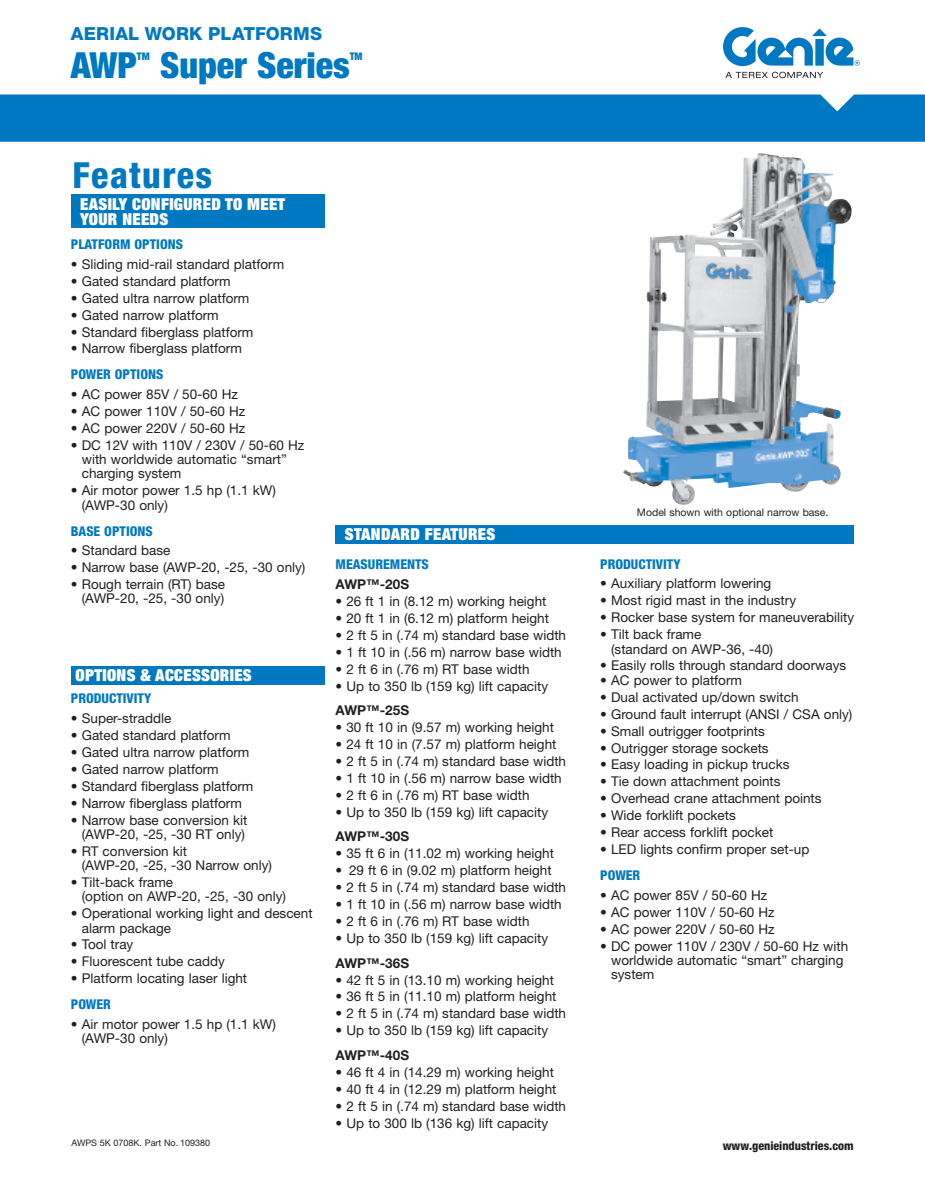
<style>
.page{position:relative;width:925px;height:1188px;background:#fff}
.page>*{position:absolute;margin:0;border:0;box-sizing:border-box;transform-origin:0 0}
.t1{font:900 condensed 36px "Helvetica Neue LT Std";color:#0079c2}
.t2{font:800 condensed 36px "Helvetica Neue LT Std";letter-spacing:.04em;color:#0079c2}
.t3{font:800 18px "Helvetica Neue LT Std";letter-spacing:.01em;color:#0079c2}
.t4{font:900 condensed 16.5px/15px "Helvetica Neue LT Std";letter-spacing:.02em;color:#fff}
.t5{font:13.5px/14.2px "Helvetica Neue LT Std";color:#231f20}
.t6{font:800 condensed 13.5px "Helvetica Neue LT Std";color:#0079c2}
.t7{font:700 13.5px "Helvetica Neue LT Std";color:#231f20}
.t8{font:800 condensed 12px "Helvetica Neue LT Std";color:#231f20}
.t9{font:10.5px "Helvetica Neue LT Std";color:#231f20}
.t10{font:900 condensed 10.5px "Helvetica Neue LT Std";color:#0079c2}
.t11{font:9px "Helvetica Neue LT Std";color:#231f20}
</style>
<div class="page">
<div style="left:71px;top:666px;width:254px;height:19px;background:#0079c2"></div>
<div style="left:335px;top:525px;width:519px;height:19px;background:#0079c2"></div>
<div style="left:71px;top:194px;width:254px;height:34px;background:#0079c2"></div>
<svg style="left:725px;top:72px;width:98px;height:6px"></svg>
<svg style="left:723px;top:27px;width:137px;height:39px"></svg>
<img style="left:657px;top:153px;width:195px;height:312px">
<div style="left:0;top:95px;width:925px;height:47px;background:#0079c2"></div>
<h2 class="t3" style="left:71px;top:23px;width:253px">AERIAL WORK PLATFORMS</h2>
<h1 class="t1" style="left:71px;top:43px;width:68px">AWP</h1>
<p class="t10" style="left:137px;top:50px;width:14px">TM</p>
<h1 class="t1" style="left:160px;top:43px;width:191px">Super Series</h1>
<p class="t10" style="left:350px;top:50px;width:14px">TM</p>
<h1 class="t2" style="left:72px;top:153px;width:141px">Features</h1>
<p class="t4" style="left:80px;top:196px;width:207px">EASILY CONFIGURED TO MEET<br>YOUR NEEDS</p>
<p class="t6" style="left:71px;top:236px;width:114px">PLATFORM OPTIONS</p>
<p class="t5" style="left:71px;top:257px;width:215px">• Sliding mid-rail standard platform</p>
<p class="t5" style="left:71px;top:274px;width:161px">• Gated standard platform</p>
<p class="t5" style="left:71px;top:291px;width:180px">• Gated ultra narrow platform</p>
<p class="t5" style="left:71px;top:307px;width:149px">• Gated narrow platform</p>
<p class="t5" style="left:71px;top:324px;width:184px">• Standard fiberglass platform</p>
<p class="t5" style="left:71px;top:341px;width:172px">• Narrow fiberglass platform</p>
<p class="t6" style="left:71px;top:366px;width:94px">POWER OPTIONS</p>
<p class="t5" style="left:71px;top:387px;width:169px">• AC power 85V / 50-60 Hz</p>
<p class="t5" style="left:71px;top:404px;width:176px">• AC power 110V / 50-60 Hz</p>
<p class="t5" style="left:71px;top:421px;width:176px">• AC power 220V / 50-60 Hz</p>
<p class="t5" style="left:82px;top:438px;width:224px;text-indent:-11px">• DC 12V with 110V / 230V / 50-60 Hz with worldwide automatic “smart” charging system</p>
<p class="t5" style="left:82px;top:483px;width:196px;text-indent:-11px">• Air motor power 1.5 hp (1.1 kW) (AWP-30 only)</p>
<p class="t6" style="left:71px;top:522px;width:83px">BASE OPTIONS</p>
<p class="t5" style="left:71px;top:543px;width:101px">• Standard base</p>
<p class="t5" style="left:71px;top:560px;width:236px">• Narrow base (AWP-20, -25, -30 only)</p>
<p class="t5" style="left:71px;top:577px;width:156px;text-align:right">• Rough terrain (RT) base (AWP-20, -25, -30 only)</p>
<p class="t4" style="left:75px;top:667px;width:178px">OPTIONS &amp; ACCESSORIES</p>
<p class="t6" style="left:71px;top:690px;width:82px">PRODUCTIVITY</p>
<p class="t5" style="left:71px;top:711px;width:102px">• Super-straddle</p>
<p class="t5" style="left:71px;top:728px;width:161px">• Gated standard platform</p>
<p class="t5" style="left:71px;top:745px;width:180px">• Gated ultra narrow platform</p>
<p class="t5" style="left:71px;top:762px;width:149px">• Gated narrow platform</p>
<p class="t5" style="left:71px;top:779px;width:184px">• Standard fiberglass platform</p>
<p class="t5" style="left:71px;top:796px;width:172px">• Narrow fiberglass platform</p>
<p class="t5" style="left:71px;top:813px;width:178px;text-align:right">• Narrow base conversion kit (AWP-20, -25, -30 RT only)</p>
<p class="t5" style="left:82px;top:844px;width:192px;text-indent:-11px">• RT conversion kit<br>(AWP-20, -25, -30 Narrow only)</p>
<p class="t5" style="left:82px;top:875px;width:206px;text-indent:-11px">• Tilt-back frame<br>(option on AWP-20, -25, -30 only)</p>
<p class="t5" style="left:82px;top:906px;width:232px;text-indent:-11px">• Operational working light and descent alarm package</p>
<p class="t5" style="left:71px;top:937px;width:64px">• Tool tray</p>
<p class="t5" style="left:71px;top:954px;width:155px">• Fluorescent tube caddy</p>
<p class="t5" style="left:71px;top:971px;width:178px">• Platform locating laser light</p>
<p class="t6" style="left:71px;top:996px;width:42px">POWER</p>
<p class="t5" style="left:82px;top:1017px;width:196px;text-indent:-11px">• Air motor power 1.5 hp (1.1 kW) (AWP-30 only)</p>
<p class="t4" style="left:345px;top:527px;width:152px">STANDARD FEATURES</p>
<p class="t6" style="left:335px;top:556px;width:95px">MEASUREMENTS</p>
<p class="t7" style="left:335px;top:576px;width:75px">AWP™-20S</p>
<p class="t5" style="left:335px;top:594px;width:212px">• 26 ft 1 in (8.12 m) working height</p>
<p class="t5" style="left:335px;top:611px;width:215px">• 20 ft 1 in (6.12 m) platform height</p>
<p class="t5" style="left:335px;top:628px;width:232px">• 2 ft 5 in (.74 m) standard base width</p>
<p class="t5" style="left:335px;top:645px;width:228px">• 1 ft 10 in (.56 m) narrow base width</p>
<p class="t5" style="left:335px;top:662px;width:195px">• 2 ft 6 in (.76 m) RT base width</p>
<p class="t5" style="left:335px;top:679px;width:214px">• Up to 350 lb (159 kg) lift capacity</p>
<p class="t7" style="left:335px;top:702px;width:75px">AWP™-25S</p>
<p class="t5" style="left:335px;top:720px;width:220px">• 30 ft 10 in (9.57 m) working height</p>
<p class="t5" style="left:335px;top:737px;width:222px">• 24 ft 10 in (7.57 m) platform height</p>
<p class="t5" style="left:335px;top:754px;width:232px">• 2 ft 5 in (.74 m) standard base width</p>
<p class="t5" style="left:335px;top:771px;width:228px">• 1 ft 10 in (.56 m) narrow base width</p>
<p class="t5" style="left:335px;top:788px;width:195px">• 2 ft 6 in (.76 m) RT base width</p>
<p class="t5" style="left:335px;top:805px;width:214px">• Up to 350 lb (159 kg) lift capacity</p>
<p class="t7" style="left:335px;top:828px;width:75px">AWP™-30S</p>
<p class="t5" style="left:335px;top:846px;width:220px">• 35 ft 6 in (11.02 m) working height</p>
<p class="t5" style="left:335px;top:863px;width:217px">• 29 ft 6 in (9.02 m) platform height</p>
<p class="t5" style="left:335px;top:880px;width:232px">• 2 ft 5 in (.74 m) standard base width</p>
<p class="t5" style="left:335px;top:897px;width:228px">• 1 ft 10 in (.56 m) narrow base width</p>
<p class="t5" style="left:335px;top:914px;width:195px">• 2 ft 6 in (.76 m) RT base width</p>
<p class="t5" style="left:335px;top:931px;width:214px">• Up to 350 lb (159 kg) lift capacity</p>
<p class="t7" style="left:335px;top:954px;width:75px">AWP™-36S</p>
<p class="t5" style="left:335px;top:972px;width:220px">• 42 ft 5 in (13.10 m) working height</p>
<p class="t5" style="left:335px;top:989px;width:222px">• 36 ft 5 in (11.10 m) platform height</p>
<p class="t5" style="left:335px;top:1006px;width:232px">• 2 ft 5 in (.74 m) standard base width</p>
<p class="t5" style="left:335px;top:1023px;width:214px">• Up to 350 lb (159 kg) lift capacity</p>
<p class="t7" style="left:335px;top:1047px;width:75px">AWP™-40S</p>
<p class="t5" style="left:335px;top:1065px;width:220px">• 46 ft 4 in (14.29 m) working height</p>
<p class="t5" style="left:335px;top:1082px;width:222px">• 40 ft 4 in (12.29 m) platform height</p>
<p class="t5" style="left:335px;top:1099px;width:232px">• 2 ft 5 in (.74 m) standard base width</p>
<p class="t5" style="left:335px;top:1116px;width:214px">• Up to 300 lb (136 kg) lift capacity</p>
<p class="t9" style="left:637px;top:506px;width:193px">Model shown with optional narrow base.</p>
<p class="t6" style="left:600px;top:556px;width:82px">PRODUCTIVITY</p>
<p class="t5" style="left:600px;top:576px;width:173px">• Auxiliary platform lowering</p>
<p class="t5" style="left:600px;top:593px;width:197px">• Most rigid mast in the industry</p>
<p class="t5" style="left:600px;top:610px;width:255px">• Rocker base system for maneuverability</p>
<p class="t5" style="left:611px;top:627px;width:163px;text-indent:-11px">• Tilt back frame<br>(standard on AWP-36, -40)</p>
<p class="t5" style="left:600px;top:658px;width:247px">• Easily rolls through standard doorways</p>
<p class="t5" style="left:600px;top:673px;width:143px">• AC power to platform</p>
<p class="t5" style="left:600px;top:690px;width:200px">• Dual activated up/down switch</p>
<p class="t5" style="left:600px;top:706px;width:254px">• Ground fault interrupt (ANSI / CSA only)</p>
<p class="t5" style="left:600px;top:723px;width:166px">• Small outrigger footprints</p>
<p class="t5" style="left:600px;top:740px;width:170px">• Outrigger storage sockets</p>
<p class="t5" style="left:600px;top:757px;width:191px">• Easy loading in pickup trucks</p>
<p class="t5" style="left:600px;top:774px;width:182px">• Tie down attachment points</p>
<p class="t5" style="left:600px;top:791px;width:223px">• Overhead crane attachment points</p>
<p class="t5" style="left:600px;top:808px;width:137px">• Wide forklift pockets</p>
<p class="t5" style="left:600px;top:825px;width:175px">• Rear access forklift pocket</p>
<p class="t5" style="left:600px;top:842px;width:211px">• LED lights confirm proper set-up</p>
<p class="t6" style="left:600px;top:867px;width:42px">POWER</p>
<p class="t5" style="left:600px;top:888px;width:169px">• AC power 85V / 50-60 Hz</p>
<p class="t5" style="left:600px;top:905px;width:176px">• AC power 110V / 50-60 Hz</p>
<p class="t5" style="left:600px;top:922px;width:176px">• AC power 220V / 50-60 Hz</p>
<p class="t5" style="left:611px;top:939px;width:239px;text-indent:-11px">• DC power 110V / 230V / 50-60 Hz with worldwide automatic “smart” charging system</p>
<p class="t11" style="left:71px;top:1138px;width:140px">AWPS 5K 0708K. Part No. 109380</p>
<p class="t8" style="left:723px;top:1138px;width:132px">www.genieindustries.com</p>
</div>
